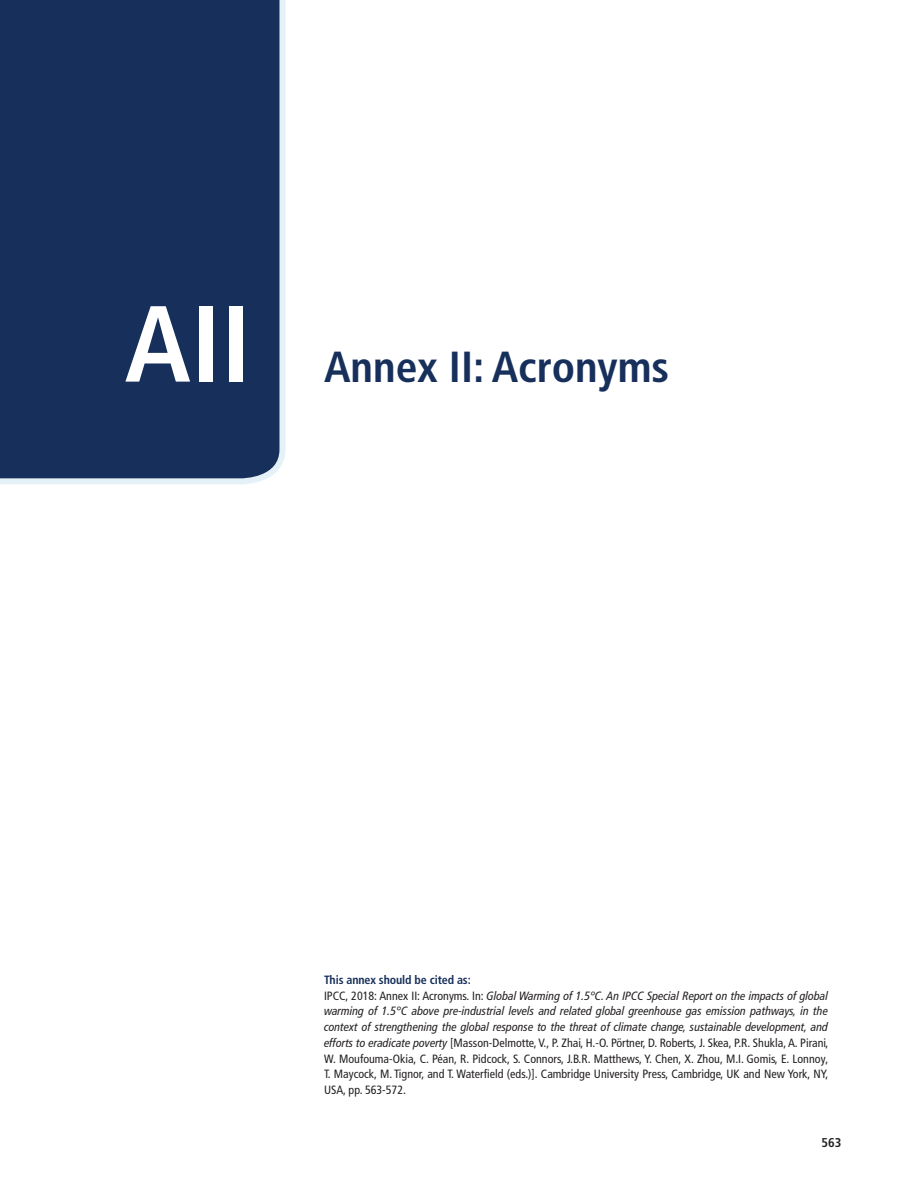
<style>
.page{position:relative;width:918px;height:1188px;background:#fff}
.page>*{position:absolute;margin:0;border:0;box-sizing:border-box;transform-origin:0 0}
.Body{font:700 condensed 108px "Frutiger LT Pro";color:#fff}
.Body-2{font:700 condensed 43.5px "Frutiger LT Pro";color:#172f5b}
.t1{font:700 condensed 12.75px "Frutiger LT Pro";color:#231f20}
.Body-3{font:condensed 12px/15.8px "Frutiger LT Pro";color:#231f20;text-align:justify}
.Body-4{font:700 condensed 12px "Frutiger LT Pro";letter-spacing:-.01em;color:#172f5b}
.s1{font-style:italic}
</style>
<div class="page">
<div style="left:0;top:0;width:286px;height:484px;background:#172f5b"></div>
<p class="Body" style="left:125px;top:280px;width:128px">AII</p>
<p class="Body-2" style="left:324px;top:341px;width:347px">Annex II: Acronyms</p>
<p class="Body-4" style="left:324px;top:973px;width:148px">This annex should be cited as:</p>
<p class="Body-3" style="left:324px;top:988px;width:506px">IPCC, 2018: Annex II: Acronyms. In: <span class="s1">Global Warming of 1.5°C. An IPCC Special Report on the impacts of global warming of 1.5°C above pre-industrial levels and related global greenhouse gas emission pathways, in the context of strengthening the global response to the threat of climate change, sustainable development, and efforts to eradicate poverty</span> [Masson-Delmotte, V., P. Zhai, H.-O. Pörtner, D. Roberts, J. Skea, P.R. Shukla, A. Pirani, W. Moufouma-Okia, C. Péan, R. Pidcock, S. Connors, J.B.R. Matthews, Y. Chen, X. Zhou, M.I. Gomis, E. Lonnoy, T. Maycock, M. Tignor, and T. Waterfield (eds.)]. Cambridge University Press, Cambridge, UK and New York, NY, USA, pp. 563-572.</p>
<p class="t1" style="left:822px;top:1135px;width:21px">563</p>
</div>
